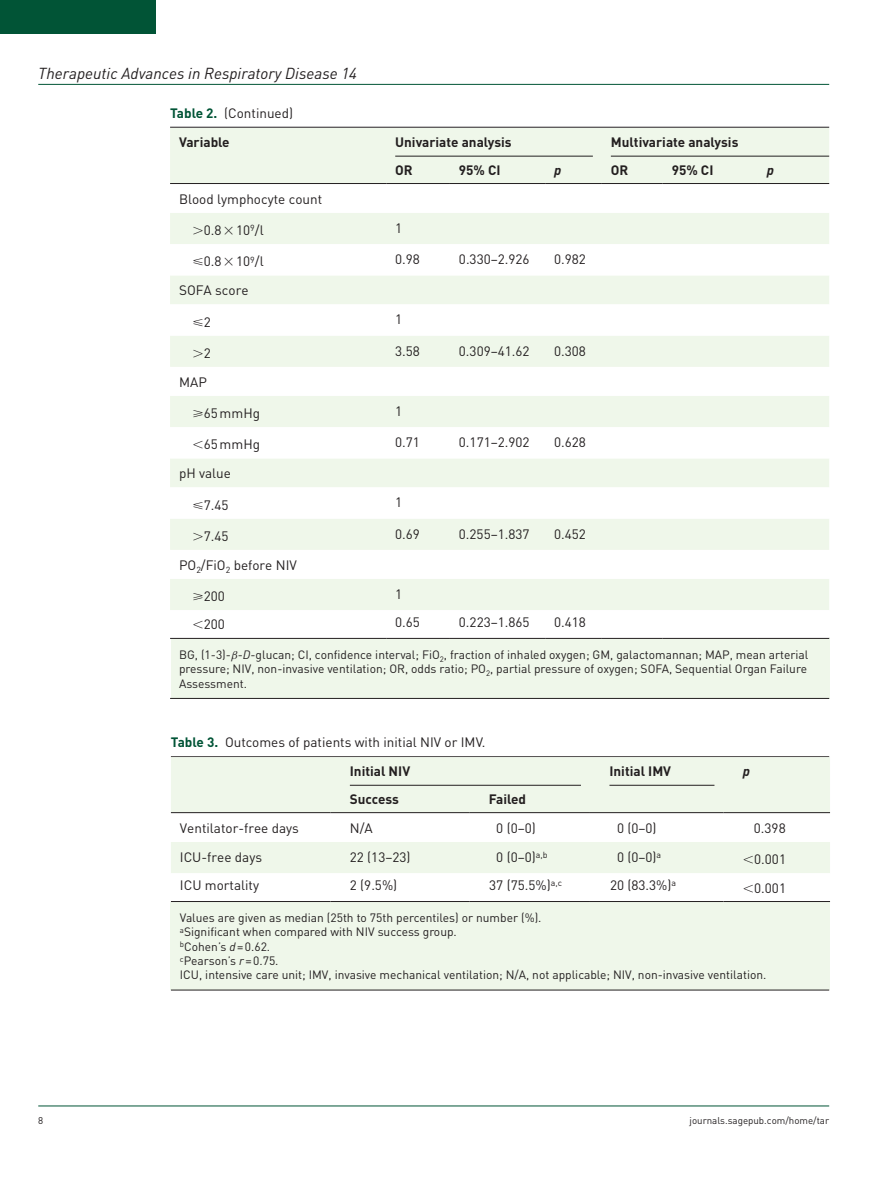
<style>
.page{position:relative;width:893px;height:1191px;background:#fff}
.page>*{position:absolute;margin:0;border:0;box-sizing:border-box;transform-origin:0 0}
.t1{font:italic 15.75px "DIN";color:#231f20}
.t2{font:13.5px/28.5px "DIN";color:#231f20}
.t3{font:700 13.5px "DIN";color:#231f20}
.t4{font:italic 700 13.5px "DIN";color:#231f20}
.t5{font:12px/14.2px "DIN";color:#231f20}
.t6{font:9.75px "DIN";color:#231f20}
.s1{font-weight:700;color:#015436}
.s2{font-family:"MTMI"}
.s3{font-style:italic}
.s4{font-weight:700}
</style>
<div class="page">
<hr style="left:38px;top:84px;width:791px;height:1px;background:#015436">
<hr style="left:38px;top:1105px;width:791px;height:1px;background:#015436">
<div style="left:0;top:0;width:155px;height:34px;background:#015436"></div>
<div style="left:170px;top:902px;width:659px;height:87px;background:#eff7ea"></div>
<div style="left:171px;top:637px;width:658px;height:62px;background:#eff7ea"></div>
<hr style="left:171px;top:756px;width:658px;height:1px;background:#231f20">
<hr style="left:171px;top:989px;width:658px;height:1px;background:#231f20">
<div style="left:171px;top:757px;width:659px;height:55px;background:#eff7ea"></div>
<svg style="left:171px;top:813px;width:659px;height:60px;fill:#eff7ea"></svg>
<hr style="left:171px;top:812px;width:159px;height:1px;background:#231f20">
<hr style="left:330px;top:812px;width:139px;height:1px;background:#231f20">
<hr style="left:469px;top:812px;width:121px;height:1px;background:#231f20">
<hr style="left:590px;top:812px;width:133px;height:1px;background:#231f20">
<hr style="left:723px;top:812px;width:107px;height:1px;background:#231f20">
<hr style="left:171px;top:901px;width:159px;height:1px;background:#231f20">
<hr style="left:330px;top:901px;width:139px;height:1px;background:#231f20">
<hr style="left:469px;top:901px;width:121px;height:1px;background:#231f20">
<hr style="left:590px;top:901px;width:133px;height:1px;background:#231f20">
<hr style="left:723px;top:901px;width:107px;height:1px;background:#231f20">
<hr style="left:350px;top:785px;width:231px;height:1px;background:#231f20">
<hr style="left:609px;top:785px;width:105px;height:1px;background:#231f20">
<hr style="left:170px;top:698px;width:659px;height:1px;background:#231f20">
<div style="left:170px;top:128px;width:659px;height:55px;background:#eff7ea"></div>
<svg style="left:170px;top:213px;width:659px;height:425px"></svg>
<hr style="left:170px;top:638px;width:216px;height:1px;background:#231f20">
<hr style="left:386px;top:638px;width:64px;height:1px;background:#231f20">
<hr style="left:450px;top:638px;width:95px;height:1px;background:#231f20">
<hr style="left:545px;top:638px;width:57px;height:1px;background:#231f20">
<hr style="left:602px;top:638px;width:61px;height:1px;background:#231f20">
<hr style="left:663px;top:638px;width:95px;height:1px;background:#231f20">
<hr style="left:758px;top:638px;width:71px;height:1px;background:#231f20">
<hr style="left:170px;top:183px;width:216px;height:1px;background:#231f20">
<hr style="left:386px;top:183px;width:64px;height:1px;background:#231f20">
<hr style="left:450px;top:183px;width:95px;height:1px;background:#231f20">
<hr style="left:545px;top:183px;width:57px;height:1px;background:#231f20">
<hr style="left:602px;top:183px;width:61px;height:1px;background:#231f20">
<hr style="left:663px;top:183px;width:95px;height:1px;background:#231f20">
<hr style="left:758px;top:183px;width:71px;height:1px;background:#231f20">
<hr style="left:395px;top:156px;width:198px;height:1px;background:#231f20">
<hr style="left:611px;top:156px;width:218px;height:1px;background:#231f20">
<hr style="left:170px;top:127px;width:659px;height:1px;background:#231f20">
<svg style="left:744px;top:856px;width:9px;height:7px"></svg>
<svg style="left:194px;top:227px;width:9px;height:8px"></svg>
<svg style="left:225px;top:227px;width:8px;height:8px"></svg>
<svg style="left:225px;top:258px;width:8px;height:8px"></svg>
<svg style="left:194px;top:350px;width:9px;height:7px"></svg>
<svg style="left:194px;top:441px;width:9px;height:8px"></svg>
<svg style="left:194px;top:532px;width:9px;height:8px"></svg>
<svg style="left:194px;top:621px;width:9px;height:8px"></svg>
<h1 class="t1" style="left:38px;top:63px;width:320px">Therapeutic Advances in Respiratory Disease 14</h1>
<p class="t2" style="left:170px;top:98px;width:125px"><span class="s1">Table 2.</span> (Continued)</p>
<p class="t3" style="left:179px;top:133px;width:52px">Variable</p>
<p class="t3" style="left:395px;top:133px;width:118px">Univariate analysis</p>
<p class="t3" style="left:611px;top:133px;width:129px">Multivariate analysis</p>
<p class="t3" style="left:395px;top:161px;width:19px">OR</p>
<p class="t3" style="left:459px;top:161px;width:43px">95% CI</p>
<p class="t4" style="left:554px;top:161px;width:9px">p</p>
<p class="t3" style="left:611px;top:161px;width:19px">OR</p>
<p class="t3" style="left:672px;top:161px;width:43px">95% CI</p>
<p class="t4" style="left:767px;top:161px;width:9px">p</p>
<p class="t2" style="left:179px;top:184px;width:145px">Blood lymphocyte count</p>
<p class="t2" style="left:204px;top:216px;width:61px">0.8 10<sup>9</sup>/l</p>
<p class="t2" style="left:395px;top:213px;width:9px">1</p>
<p class="t2" style="left:193px;top:247px;width:73px">⩽0.8 10<sup>9</sup>/l</p>
<p class="t2" style="left:395px;top:245px;width:26px">0.98</p>
<p class="t2" style="left:459px;top:245px;width:72px">0.330–2.926</p>
<p class="t2" style="left:554px;top:245px;width:33px">0.982</p>
<p class="t2" style="left:179px;top:276px;width:71px">SOFA score</p>
<p class="t2" style="left:193px;top:307px;width:20px">⩽2</p>
<p class="t2" style="left:395px;top:305px;width:9px">1</p>
<p class="t2" style="left:204px;top:338px;width:9px">2</p>
<p class="t2" style="left:395px;top:336px;width:26px">3.58</p>
<p class="t2" style="left:459px;top:336px;width:72px">0.309–41.62</p>
<p class="t2" style="left:554px;top:336px;width:33px">0.308</p>
<p class="t2" style="left:179px;top:367px;width:29px">MAP</p>
<p class="t2" style="left:193px;top:399px;width:69px">⩾65mmHg</p>
<p class="t2" style="left:395px;top:396px;width:9px">1</p>
<p class="t2" style="left:204px;top:430px;width:58px">65mmHg</p>
<p class="t2" style="left:395px;top:428px;width:26px">0.71</p>
<p class="t2" style="left:459px;top:428px;width:72px">0.171–2.902</p>
<p class="t2" style="left:554px;top:428px;width:33px">0.628</p>
<p class="t2" style="left:179px;top:459px;width:54px">pH value</p>
<p class="t2" style="left:193px;top:490px;width:38px">⩽7.45</p>
<p class="t2" style="left:395px;top:488px;width:9px">1</p>
<p class="t2" style="left:204px;top:521px;width:26px">7.45</p>
<p class="t2" style="left:395px;top:519px;width:26px">0.69</p>
<p class="t2" style="left:459px;top:519px;width:72px">0.255–1.837</p>
<p class="t2" style="left:554px;top:519px;width:33px">0.452</p>
<p class="t2" style="left:179px;top:550px;width:119px">PO<sub>2</sub>/FiO<sub>2</sub> before NIV</p>
<p class="t2" style="left:193px;top:582px;width:34px">⩾200</p>
<p class="t2" style="left:395px;top:579px;width:9px">1</p>
<p class="t2" style="left:204px;top:610px;width:23px">200</p>
<p class="t2" style="left:395px;top:608px;width:26px">0.65</p>
<p class="t2" style="left:459px;top:608px;width:72px">0.223–1.865</p>
<p class="t2" style="left:554px;top:608px;width:33px">0.418</p>
<p class="t5" style="left:179px;top:647px;width:631px">BG, (1-3)-<span class="s2">β</span>-<span class="s3">D</span>-glucan; CI, confidence interval; FiO<sub>2</sub>, fraction of inhaled oxygen; GM, galactomannan; MAP, mean arterial pressure; NIV, non-invasive ventilation; OR, odds ratio; PO<sub>2</sub>, partial pressure of oxygen; SOFA, Sequential Organ Failure<br>Assessment.</p>
<p class="t2" style="left:350px;top:728px;width:137px;text-indent:-179px"><span class="s1">Table 3.</span> Outcomes of patients with initial NIV or IMV.<br><span class="s4">Initial NIV</span></p>
<p class="t3" style="left:350px;top:790px;width:51px">Success</p>
<p class="t3" style="left:489px;top:790px;width:39px">Failed</p>
<p class="t3" style="left:609px;top:762px;width:63px">Initial IMV</p>
<p class="t4" style="left:743px;top:762px;width:9px">p</p>
<p class="t2" style="left:180px;top:813px;width:120px">Ventilator-free days</p>
<p class="t2" style="left:350px;top:813px;width:24px">N/A</p>
<p class="t2" style="left:496px;top:813px;width:41px">0 (0–0)</p>
<p class="t2" style="left:617px;top:813px;width:41px">0 (0–0)</p>
<p class="t2" style="left:754px;top:813px;width:33px">0.398</p>
<p class="t2" style="left:180px;top:842px;width:84px">ICU-free days</p>
<p class="t2" style="left:350px;top:842px;width:62px">22 (13–23)</p>
<p class="t2" style="left:496px;top:842px;width:53px">0 (0–0)<sup>a,b</sup></p>
<p class="t2" style="left:617px;top:842px;width:46px">0 (0–0)<sup>a</sup></p>
<p class="t2" style="left:754px;top:845px;width:33px">0.001</p>
<p class="t2" style="left:180px;top:871px;width:81px">ICU mortality</p>
<p class="t2" style="left:350px;top:871px;width:49px">2 (9.5%)</p>
<p class="t2" style="left:489px;top:871px;width:74px">37 (75.5%)<sup>a,c</sup></p>
<p class="t2" style="left:610px;top:871px;width:68px">20 (83.3%)<sup>a</sup></p>
<p class="t2" style="left:754px;top:873px;width:33px">0.001</p>
<p class="t5" style="left:180px;top:910px;width:588px">Values are given as median (25th to 75th percentiles) or number (%).<br><sup>a</sup>Significant when compared with NIV success group.<br><sup>b</sup>Cohen’s <span class="s3">d</span>=0.62.<br><sup>c</sup>Pearson’s <span class="s3">r</span>=0.75.<br>ICU, intensive care unit; IMV, invasive mechanical ventilation; N/A, not applicable; NIV, non-invasive ventilation.</p>
<p class="t6" style="left:38px;top:1114px;width:7px">8</p>
<p class="t6" style="left:689px;top:1114px;width:141px">journals.sagepub.com/home/tar</p>
</div>
